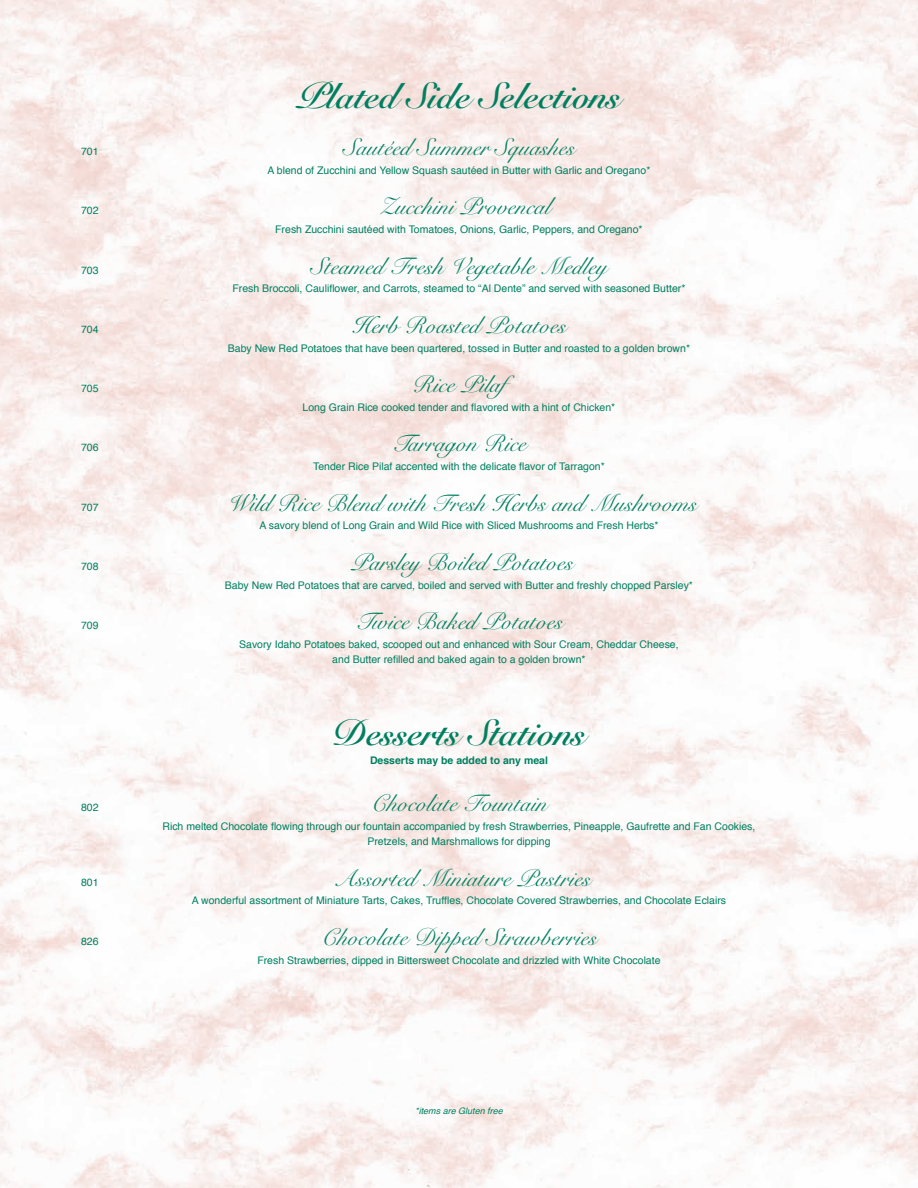
<style>
.page{position:relative;width:918px;height:1188px;background:#fff}
.page>*{position:absolute;margin:0;border:0;box-sizing:border-box;transform-origin:0 0}
.Heading{font:36px "Snell Roundhand Bold Script";color:#007f60}
.Paragraph_Style_1{font:24px "Snell Roundhand Script";color:#007f60}
.Paragraph_Style_1-2{font:10.5px/15px "Helvetica";color:#007f60;text-align:center}
.Paragraph_Style_1-3{font:700 10.5px "Helvetica";color:#007f60}
.Paragraph_Style_1-4{font:italic 9px "Helvetica";color:#007f60}
</style>
<div class="page">
<p class="Heading" style="left:297px;top:74px;width:325px">Plated Side Selections</p>
<p class="Paragraph_Style_1-2" style="left:81px;top:144px;width:19px">701</p>
<p class="Paragraph_Style_1" style="left:343px;top:134px;width:233px">Sautéed Summer Squashes</p>
<p class="Paragraph_Style_1-2" style="left:268px;top:163px;width:384px">A blend of Zucchini and Yellow Squash sautéed in Butter with Garlic and Oregano*</p>
<p class="Paragraph_Style_1-2" style="left:81px;top:203px;width:19px">702</p>
<p class="Paragraph_Style_1" style="left:379px;top:193px;width:173px">Zucchini Provencal</p>
<p class="Paragraph_Style_1-2" style="left:275px;top:222px;width:369px">Fresh Zucchini sautéed with Tomatoes, Onions, Garlic, Peppers, and Oregano*</p>
<p class="Paragraph_Style_1-2" style="left:81px;top:263px;width:19px">703</p>
<p class="Paragraph_Style_1" style="left:311px;top:252px;width:298px">Steamed Fresh Vegetable Medley</p>
<p class="Paragraph_Style_1-2" style="left:233px;top:281px;width:454px">Fresh Broccoli, Cauliflower, and Carrots, steamed to “Al Dente” and served with seasoned Butter*</p>
<p class="Paragraph_Style_1-2" style="left:81px;top:322px;width:19px">704</p>
<p class="Paragraph_Style_1" style="left:352px;top:311px;width:216px">Herb Roasted Potatoes</p>
<p class="Paragraph_Style_1-2" style="left:228px;top:341px;width:464px">Baby New Red Potatoes that have been quartered, tossed in Butter and roasted to a golden brown*</p>
<p class="Paragraph_Style_1-2" style="left:81px;top:381px;width:19px">705</p>
<p class="Paragraph_Style_1" style="left:412px;top:371px;width:118px">Rice Pilaf</p>
<p class="Paragraph_Style_1-2" style="left:303px;top:400px;width:314px">Long Grain Rice cooked tender and flavored with a hint of Chicken*</p>
<p class="Paragraph_Style_1-2" style="left:81px;top:440px;width:19px">706</p>
<p class="Paragraph_Style_1" style="left:392px;top:430px;width:136px">Tarragon Rice</p>
<p class="Paragraph_Style_1-2" style="left:313px;top:459px;width:293px">Tender Rice Pilaf accented with the delicate flavor of Tarragon*</p>
<p class="Paragraph_Style_1-2" style="left:81px;top:500px;width:19px">707</p>
<p class="Paragraph_Style_1" style="left:227px;top:489px;width:471px">Wild Rice Blend with Fresh Herbs and Mushrooms</p>
<p class="Paragraph_Style_1-2" style="left:259px;top:518px;width:401px">A savory blend of Long Grain and Wild Rice with Sliced Mushrooms and Fresh Herbs*</p>
<p class="Paragraph_Style_1-2" style="left:81px;top:559px;width:19px">708</p>
<p class="Paragraph_Style_1" style="left:351px;top:548px;width:224px">Parsley Boiled Potatoes</p>
<p class="Paragraph_Style_1-2" style="left:225px;top:578px;width:470px">Baby New Red Potatoes that are carved, boiled and served with Butter and freshly chopped Parsley*</p>
<p class="Paragraph_Style_1-2" style="left:81px;top:618px;width:19px">709</p>
<p class="Paragraph_Style_1" style="left:355px;top:608px;width:209px">Twice Baked Potatoes</p>
<p class="Paragraph_Style_1-2" style="left:239px;top:637px;width:441px">Savory Idaho Potatoes baked, scooped out and enhanced with Sour Cream, Cheddar Cheese, and Butter refilled and baked again to a golden brown*</p>
<p class="Heading" style="left:333px;top:712px;width:254px">Desserts Stations</p>
<p class="Paragraph_Style_1-3" style="left:370px;top:752px;width:179px">Desserts may be added to any meal</p>
<p class="Paragraph_Style_1-2" style="left:81px;top:800px;width:19px">802</p>
<p class="Paragraph_Style_1" style="left:371px;top:790px;width:178px">Chocolate Fountain</p>
<p class="Paragraph_Style_1-2" style="left:163px;top:819px;width:594px">Rich melted Chocolate flowing through our fountain accompanied by fresh Strawberries, Pineapple, Gaufrette and Fan Cookies,<br>Pretzels, and Marshmallows for dipping</p>
<p class="Paragraph_Style_1-2" style="left:81px;top:875px;width:19px">801</p>
<p class="Paragraph_Style_1" style="left:333px;top:864px;width:259px">Assorted Miniature Pastries</p>
<p class="Paragraph_Style_1-2" style="left:192px;top:893px;width:536px">A wonderful assortment of Miniature Tarts, Cakes, Truffles, Chocolate Covered Strawberries, and Chocolate Eclairs</p>
<p class="Paragraph_Style_1-2" style="left:81px;top:934px;width:19px">826</p>
<p class="Paragraph_Style_1" style="left:321px;top:923px;width:277px">Chocolate Dipped Strawberries</p>
<p class="Paragraph_Style_1-2" style="left:257px;top:953px;width:405px">Fresh Strawberries, dipped in Bittersweet Chocolate and drizzled with White Chocolate</p>
<p class="Paragraph_Style_1-4" style="left:415px;top:1104px;width:89px">*items are Gluten free</p>
</div>
